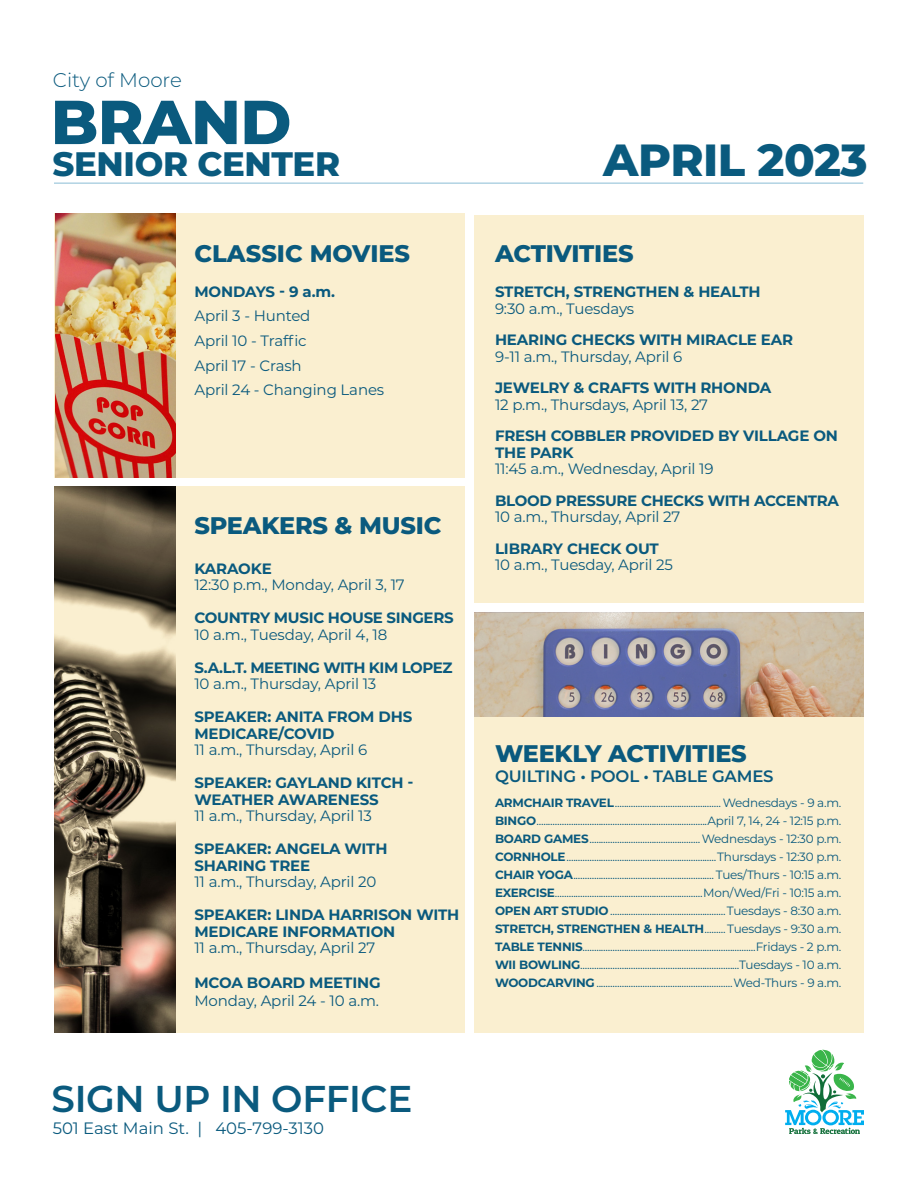
<style>
.page{position:relative;width:918px;height:1188px;background:#fff}
.page>*{position:absolute;margin:0;border:0;box-sizing:border-box;transform-origin:0 0}
.t1{font:800 61.95px "Montserrat";letter-spacing:-.01em;color:#0a5a7e}
.t2{font:800 45px "Montserrat";letter-spacing:-.01em;color:#0a5a7e}
.Central_Park_-_Title{font:600 37.35px "Montserrat";letter-spacing:-.01em;color:#0a5a7e}
.t3{font:800 33.9px "Montserrat";letter-spacing:-.01em;color:#0a5a7e}
.Central_Park_-_Title-2{font:800 24px "Montserrat";letter-spacing:-.01em;color:#0a5a7e}
.t4{font:300 19.8px "Montserrat";color:#0a5a7e}
.t5{font:16.5px "Montserrat";color:#0a5a7e}
.Central_Park_-_Title-3{font:600 16.5px "Montserrat";letter-spacing:-.01em;color:#0a5a7e}
.Day{font:700 15px/16.5px "Montserrat";letter-spacing:-.01em;color:#0a5a7e}
.BSC_Title{font:15px "Montserrat";letter-spacing:-.01em;color:#0a5a7e}
.BSC_Title-2{font:700 15px/16.5px "Montserrat";letter-spacing:-.01em;color:#0a5a7e}
.Day-2{font:700 15px/16.5px "Montserrat";letter-spacing:-.03em;color:#0a5a7e}
.BSC_Body_with_space{font:15px "Montserrat";letter-spacing:-.01em;color:#0a5a7e}
.Day-3{font:15px/18px "Montserrat";letter-spacing:-.01em;color:#0a5a7e}
.BSC_Body_with_space-2{font:700 15px/24px "Montserrat";letter-spacing:-.015em;color:#0a5a7e}
.Central_Park_-_Title-4{font:12px/18px "Montserrat";letter-spacing:-.02em;color:#0a5a7e;text-align:justify}
.s1{font-weight:400}
.s2{font-weight:700}
</style>
<div class="page">
<hr style="left:54px;top:183px;width:809px;height:1px;background:#a3cbde">
<div style="left:54px;top:214px;width:411px;height:264px;background:#faefd0"></div>
<div style="left:54px;top:486px;width:411px;height:546px;background:#faefd0"></div>
<div style="left:474px;top:215px;width:390px;height:388px;background:#faefd0"></div>
<img style="left:55px;top:214px;width:121px;height:264px">
<img style="left:54px;top:487px;width:122px;height:545px">
<div style="left:474px;top:613px;width:390px;height:419px;background:#faefd0"></div>
<img style="left:474px;top:613px;width:390px;height:104px">
<svg style="left:785px;top:1050px;width:79px;height:84px"></svg>
<p class="t4" style="left:53px;top:67px;width:131px">City of Moore</p>
<p class="t1" style="left:51px;top:77px;width:242px">BRAND</p>
<p class="t3" style="left:52px;top:139px;width:289px">SENIOR CENTER</p>
<p class="t2" style="left:603px;top:127px;width:266px">APRIL 2023</p>
<p class="Central_Park_-_Title-2" style="left:194px;top:236px;width:217px">CLASSIC MOVIES</p>
<p class="BSC_Body_with_space-2" style="left:194px;top:279px;width:142px">MONDAYS - 9 a.m.<br><span class="s1">April 3 - Hunted</span></p>
<p class="BSC_Body_with_space" style="left:194px;top:330px;width:114px">April 10 - Traffic</p>
<p class="BSC_Body_with_space" style="left:194px;top:355px;width:109px">April 17 - Crash</p>
<p class="BSC_Body_with_space" style="left:194px;top:380px;width:191px">April 24 - Changing Lanes</p>
<p class="Central_Park_-_Title-2" style="left:194px;top:508px;width:248px">SPEAKERS &amp; MUSIC</p>
<p class="BSC_Title-2" style="left:194px;top:559px;width:79px">KARAOKE</p>
<p class="BSC_Title" style="left:194px;top:574px;width:212px">12:30 p.m., Monday, April 3, 17</p>
<p class="Day" style="left:194px;top:609px;width:261px">COUNTRY MUSIC HOUSE SINGERS<br><span class="s1">10 a.m., Tuesday, April 4, 18</span></p>
<p class="Day-2" style="left:194px;top:658px;width:260px">S.A.L.T. MEETING WITH KIM LOPEZ<br><span class="s1">10 a.m., Thursday, April 13</span></p>
<p class="Day" style="left:194px;top:708px;width:219px">SPEAKER: ANITA FROM DHS<br>MEDICARE/COVID<br><span class="s1">11 a.m., Thursday, April 6</span></p>
<p class="Day" style="left:194px;top:774px;width:221px">SPEAKER: GAYLAND KITCH -<br>WEATHER AWARENESS<br><span class="s1">11 a.m., Thursday, April 13</span></p>
<p class="Day" style="left:194px;top:840px;width:195px">SPEAKER: ANGELA WITH<br>SHARING TREE<br><span class="s1">11 a.m., Thursday, April 20</span></p>
<p class="Day" style="left:194px;top:906px;width:267px">SPEAKER: LINDA HARRISON WITH<br>MEDICARE INFORMATION<br><span class="s1">11 a.m., Thursday, April 27</span></p>
<p class="Day-3" style="left:194px;top:973px;width:188px"><span class="s2">MCOA BOARD MEETING<br></span>Monday, April 24 - 10 a.m.</p>
<p class="Central_Park_-_Title" style="left:52px;top:1073px;width:362px">SIGN UP IN OFFICE</p>
<p class="t5" style="left:53px;top:1117px;width:273px">501 East Main St. | 405-799-3130</p>
<p class="Central_Park_-_Title-2" style="left:495px;top:236px;width:140px">ACTIVITIES</p>
<p class="BSC_Title-2" style="left:495px;top:283px;width:267px">STRETCH, STRENGTHEN &amp; HEALTH</p>
<p class="BSC_Title" style="left:495px;top:298px;width:141px">9:30 a.m., Tuesdays</p>
<p class="BSC_Title-2" style="left:495px;top:331px;width:300px">HEARING CHECKS WITH MIRACLE EAR</p>
<p class="BSC_Title" style="left:495px;top:346px;width:189px">9-11 a.m., Thursday, April 6</p>
<p class="BSC_Title-2" style="left:495px;top:379px;width:278px">JEWELRY &amp; CRAFTS WITH RHONDA</p>
<p class="BSC_Title" style="left:495px;top:394px;width:215px">12 p.m., Thursdays, April 13, 27</p>
<p class="BSC_Title-2" style="left:495px;top:427px;width:345px">FRESH COBBLER PROVIDED BY VILLAGE ON<br>THE PARK</p>
<p class="BSC_Title" style="left:495px;top:459px;width:220px">11:45 a.m., Wednesday, April 19</p>
<p class="Day" style="left:495px;top:491px;width:346px">BLOOD PRESSURE CHECKS WITH ACCENTRA<br><span class="s1">10 a.m., Thursday, April 27</span></p>
<p class="BSC_Title-2" style="left:495px;top:539px;width:165px">LIBRARY CHECK OUT</p>
<p class="BSC_Title" style="left:495px;top:555px;width:180px">10 a.m., Tuesday, April 25</p>
<p class="Central_Park_-_Title-2" style="left:495px;top:736px;width:253px">WEEKLY ACTIVITIES</p>
<p class="Central_Park_-_Title-3" style="left:495px;top:765px;width:280px">QUILTING • POOL • TABLE GAMES</p>
<p class="Central_Park_-_Title-4" style="left:495px;top:793px;width:348px"><span class="s2">ARMCHAIR TRAVEL</span>.............................................. Wednesdays - 9 a.m.<br><span class="s2">BINGO</span>..........................................................................April 7, 14, 24 - 12:15 p.m.<br><span class="s2">BOARD GAMES</span>................................................Wednesdays - 12:30 p.m.<br><span class="s2">CORNHOLE</span>.................................................................Thursdays - 12:30 p.m.<br><span class="s2">CHAIR YOGA</span>............................................................. Tues/Thurs - 10:15 a.m.<br><span class="s2">EXERCISE</span>................................................................Mon/Wed/Fri - 10:15 a.m.<br><span class="s2">OPEN ART STUDIO</span> ..................................................Tuesdays - 8:30 a.m.<br><span class="s2">STRETCH, STRENGTHEN &amp; HEALTH</span>......... Tuesdays - 9:30 a.m.<br><span class="s2">TABLE TENNIS</span>...........................................................................Fridays - 2 p.m.<br><span class="s2">WII BOWLING</span>.....................................................................Tuesdays - 10 a.m.<br><span class="s2">WOODCARVING</span> ...........................................................Wed-Thurs - 9 a.m.</p>
</div>
